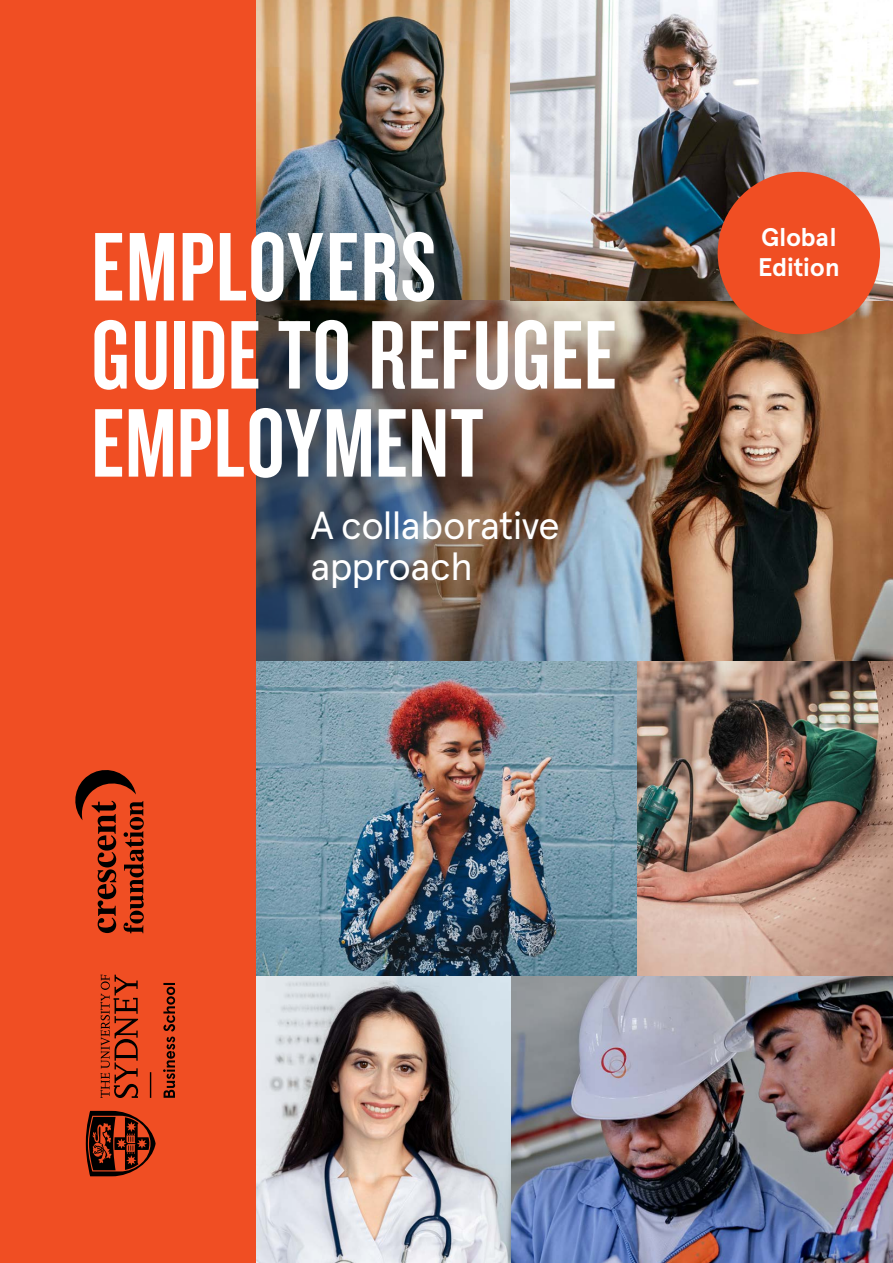
<style>
.page{position:relative;width:893px;height:1263px;background:#fff}
.page>*{position:absolute;margin:0;border:0;box-sizing:border-box;transform-origin:0 0}
.Cover_Text_-_9_5_13p{font:101.25px/88.1px "Knockout HTF48 Featherweight";letter-spacing:.01em;color:#fff}
.Cover_Text_-_9_5_13p-2{font:39px/40.5px "Apercu Pro";letter-spacing:-.01em;color:#fff}
.Cover_Text_bold_-_9{font:700 25.5px/30px "Apercu Pro";letter-spacing:-.005em;color:#fff}
</style>
<div class="page">
<img style="left:510px;top:0;width:383px;height:661px">
<img style="left:255px;top:0;width:255px;height:300px">
<img style="left:255px;top:661px;width:638px;height:602px">
<img style="left:255px;top:300px;width:595px;height:361px">
<div style="left:0;top:0;width:255px;height:1263px;background:#f04e23"></div>
<svg style="left:100px;top:975px;width:38px;height:123px"></svg>
<svg style="left:86px;top:1111px;width:70px;height:65px"></svg>
<svg style="left:150px;top:1072px;width:1px;height:26px"></svg>
<svg style="left:163px;top:983px;width:12px;height:115px"></svg>
<svg style="left:75px;top:770px;width:69px;height:163px"></svg>
<div style="left:718px;top:172px;width:162px;height:162px;background:#f04e23;border-radius:50%"></div>
<p class="Cover_Text_-_9_5_13p" style="left:91px;top:225px;width:527px">EMPLOYERS<br>GUIDE TO REFUGEE<br>EMPLOYMENT</p>
<p class="Cover_Text_-_9_5_13p-2" style="left:310px;top:502px;width:251px">A collaborative approach</p>
<p class="Cover_Text_bold_-_9" style="left:758px;top:221px;width:83px">Global<br>Edition</p>
</div>
